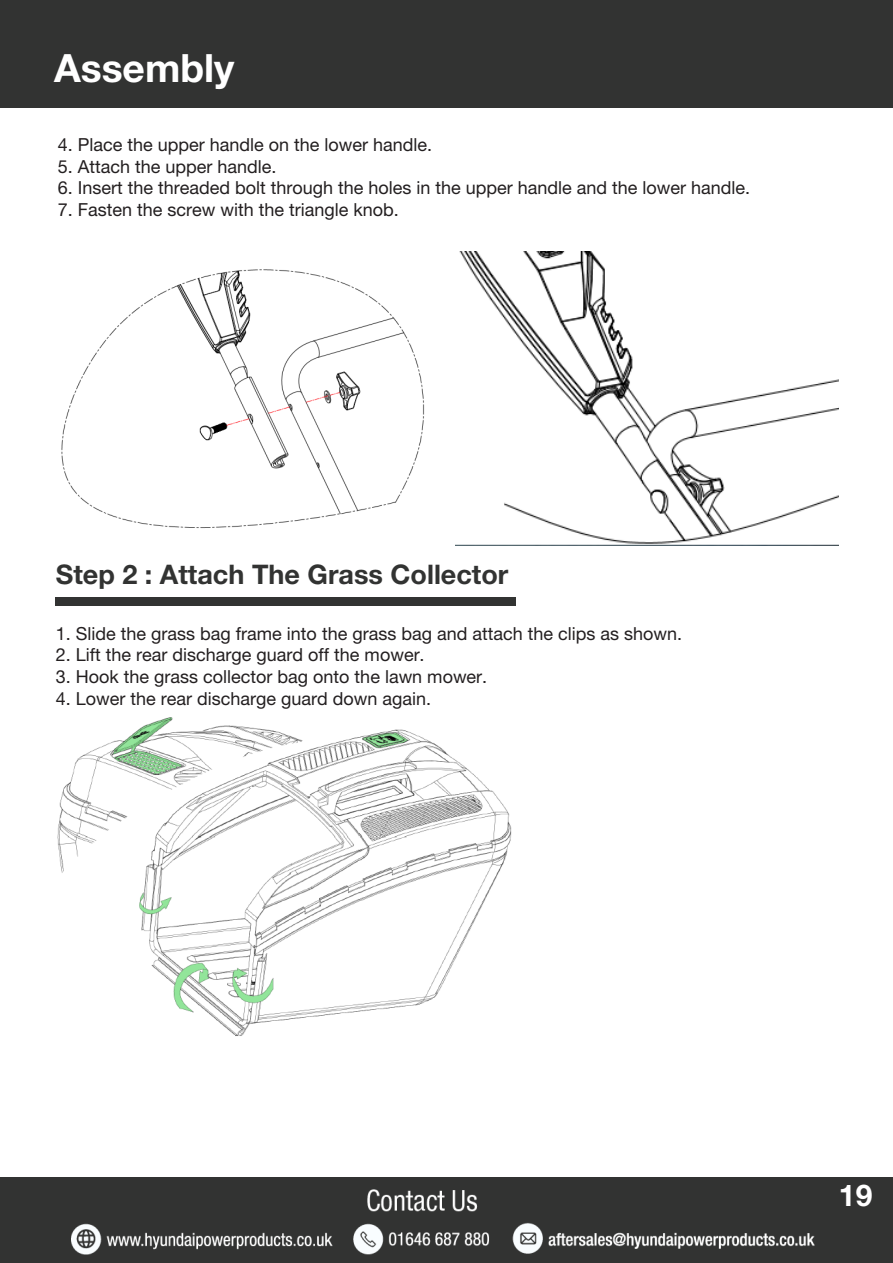
<style>
.page{position:relative;width:893px;height:1263px;background:#fff}
.page>*{position:absolute;margin:0;border:0;box-sizing:border-box;transform-origin:0 0}
.t1{font:700 39px "Helvetica Neue LT Pro";color:#fff}
.t2{font:700 30px "Helvetica Neue LT Pro";color:#fff}
.t3{font:700 27px "Helvetica Neue LT Pro";color:#323332}
.t4{font:18px "Helvetica Neue LT Pro";color:#231f20}
</style>
<div class="page">
<div style="left:0;top:0;width:893px;height:107px;background:#323332"></div>
<div style="left:0;top:1178px;width:893px;height:85px;background:#323332"></div>
<img style="left:72px;top:1189px;width:743px;height:65px">
<img style="left:61px;top:269px;width:364px;height:259px">
<img style="left:455px;top:251px;width:384px;height:294px">
<div style="left:56px;top:597px;width:460px;height:9px;background:#323332"></div>
<img style="left:57px;top:717px;width:455px;height:319px">
<p class="t1" style="left:54px;top:44px;width:182px">Assembly</p>
<p class="t4" style="left:58px;top:134px;width:376px">4. Place the upper handle on the lower handle.</p>
<p class="t4" style="left:58px;top:156px;width:220px">5. Attach the upper handle.</p>
<p class="t4" style="left:58px;top:177px;width:694px">6. Insert the threaded bolt through the holes in the upper handle and the lower handle.</p>
<p class="t4" style="left:58px;top:199px;width:343px">7. Fasten the screw with the triangle knob.</p>
<p class="t3" style="left:56px;top:558px;width:454px">Step 2 : Attach The Grass Collector</p>
<p class="t4" style="left:56px;top:623px;width:628px">1. Slide the grass bag frame into the grass bag and attach the clips as shown.</p>
<p class="t4" style="left:56px;top:644px;width:370px">2. Lift the rear discharge guard off the mower.</p>
<p class="t4" style="left:56px;top:666px;width:433px">3. Hook the grass collector bag onto the lawn mower.</p>
<p class="t4" style="left:56px;top:687px;width:377px">4. Lower the rear discharge guard down again.</p>
<p class="t2" style="left:839px;top:1176px;width:35px">19</p>
</div>
